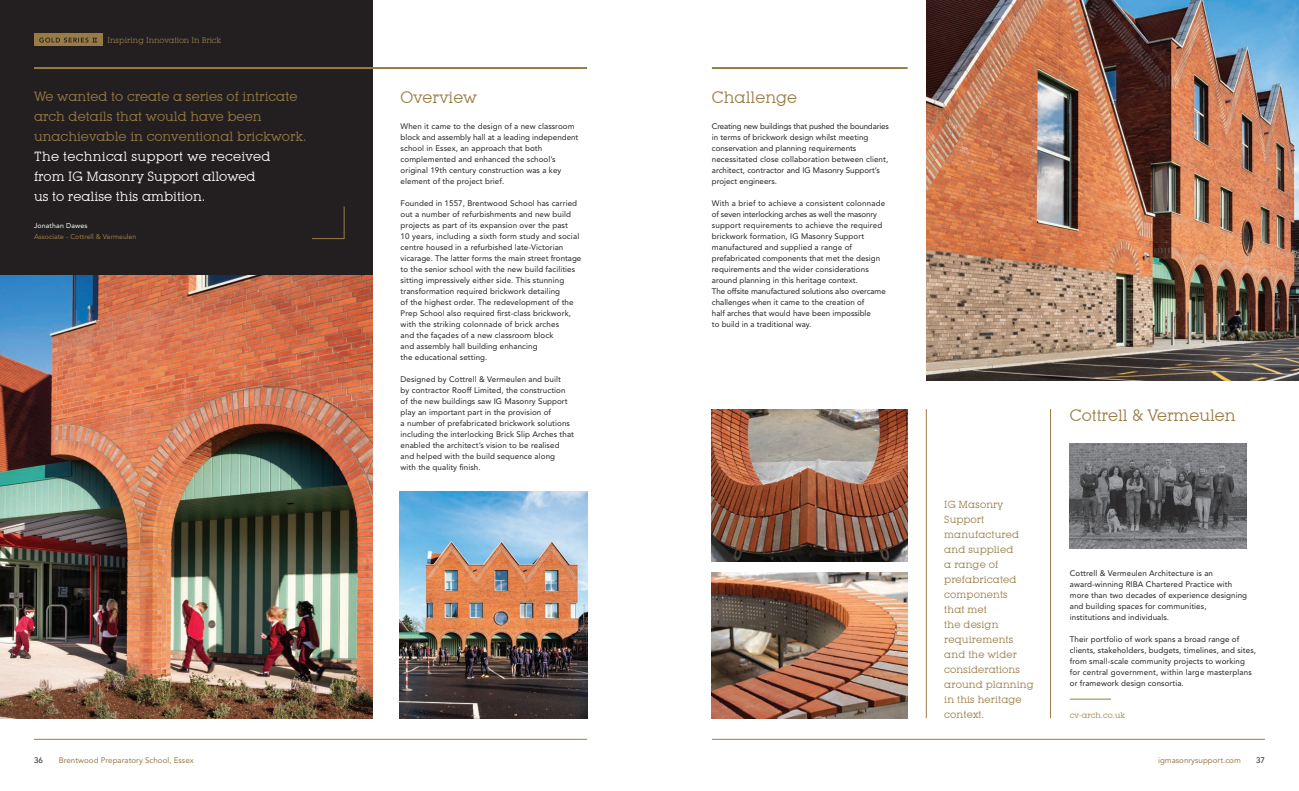
<style>
.page{position:relative;width:1299px;height:791px;background:#fff}
.page>*{position:absolute;margin:0;border:0;box-sizing:border-box;transform-origin:0 0}
.t1{font:16px "Lubalin Graph IT Cby BT";color:#997c45}
.t2{font:13px/20px "Lubalin Graph IT Cby BT";color:#997c45}
.t3{font:13px/20px "Lubalin Graph IT Cby BT";color:#fff}
.t4{font:10px/15px "Lubalin Graph IT Cby BT";letter-spacing:.01em;color:#997c45}
.t5{font:8px/11px "Avenir LT Std";letter-spacing:.01em;color:#231f20}
.t6{font:8px "Avenir LT Std";color:#997c45}
.t7{font:8px "Lubalin Graph IT Cby BT";color:#997c45}
.t8{font:7px "Avenir LT Std";color:#997c45}
.t9{font:7px "Avenir LT Std";letter-spacing:.02em;color:#fff}
</style>
<div class="page">
<div style="left:0;top:0;width:372px;height:443px;background:#231f20"></div>
<img style="left:0;top:275px;width:372px;height:443px">
<img style="left:926px;top:0;width:372px;height:381px">
<img style="left:400px;top:492px;width:187px;height:226px">
<img style="left:711px;top:572px;width:196px;height:146px">
<img style="left:711px;top:409px;width:196px;height:152px">
<img style="left:1069px;top:443px;width:177px;height:106px">
<hr style="left:1069px;top:699px;width:41px;height:1px;background:#997c45">
<hr style="left:711px;top:739px;width:553px;height:1px;background:#997c45">
<hr style="left:34px;top:739px;width:553px;height:1px;background:#997c45">
<hr style="left:711px;top:67px;width:196px;height:2px;background:#997c45">
<hr style="left:34px;top:67px;width:553px;height:2px;background:#997c45">
<hr style="left:1050px;top:409px;width:1px;height:309px;background:#997c45">
<hr style="left:926px;top:409px;width:1px;height:309px;background:#997c45">
<svg style="left:312px;top:206px;width:32px;height:33px"></svg>
<div style="left:34px;top:34px;width:68px;height:12px;background:#997c45"></div>
<svg style="left:39px;top:38px;width:58px;height:5px"></svg>
<p class="t7" style="left:107px;top:35px;width:115px">Inspiring Innovation In Brick</p>
<h2 class="t2" style="left:34px;top:86px;width:274px">We wanted to create a series of intricate arch details that would have been unachievable in conventional brickwork.</h2>
<h2 class="t3" style="left:34px;top:146px;width:238px">The technical support we received from IG Masonry Support allowed us to realise this ambition.</h2>
<p class="t9" style="left:34px;top:221px;width:55px">Jonathan Dawes</p>
<p class="t8" style="left:34px;top:232px;width:104px">Associate - Cottrell &amp; Vermeulen</p>
<h1 class="t1" style="left:400px;top:87px;width:78px">Overview</h1>
<p class="t5" style="left:400px;top:121px;width:179px">When it came to the design of a new classroom block and assembly hall at a leading independent school in Essex, an approach that both complemented and enhanced the school’s original 19th century construction was a key element of the project brief.</p>
<p class="t5" style="left:400px;top:198px;width:182px">Founded in 1557, Brentwood School has carried out a number of refurbishments and new build projects as part of its expansion over the past<br>10 years, including a sixth form study and social centre housed in a refurbished late-Victorian vicarage. The latter forms the main street frontage to the senior school with the new build facilities sitting impressively either side. This stunning transformation required brickwork detailing<br>of the highest order. The redevelopment of the Prep School also required first-class brickwork, with the striking colonnade of brick arches<br>and the façades of a new classroom block<br>and assembly hall building enhancing<br>the educational setting.</p>
<p class="t5" style="left:400px;top:374px;width:175px">Designed by Cottrell &amp; Vermeulen and built<br>by contractor Rooff Limited, the construction of the new buildings saw IG Masonry Support play an important part in the provision of<br>a number of prefabricated brickwork solutions including the interlocking Brick Slip Arches that enabled the architect’s vision to be realised and helped with the build sequence along<br>with the quality finish.</p>
<h1 class="t1" style="left:711px;top:87px;width:87px">Challenge</h1>
<p class="t5" style="left:711px;top:121px;width:178px">Creating new buildings that pushed the boundaries in terms of brickwork design whilst meeting conservation and planning requirements necessitated close collaboration between client, architect, contractor and IG Masonry Support’s project engineers.</p>
<p class="t5" style="left:711px;top:198px;width:175px">With a brief to achieve a consistent colonnade of seven interlocking arches as well the masonry support requirements to achieve the required brickwork formation, IG Masonry Support manufactured and supplied a range of prefabricated components that met the design requirements and the wider considerations around planning in this heritage context.<br>The offsite manufactured solutions also overcame challenges when it came to the creation of<br>half arches that would have been impossible<br>to build in a traditional way.</p>
<p class="t4" style="left:944px;top:497px;width:91px">IG Masonry<br>Support manufactured and supplied<br>a range of prefabricated components<br>that met<br>the design requirements and the wider considerations around planning in this heritage context.</p>
<h1 class="t1" style="left:1069px;top:406px;width:167px">Cottrell &amp; Vermeulen</h1>
<p class="t5" style="left:1069px;top:568px;width:179px">Cottrell &amp; Vermeulen Architecture is an award-winning RIBA Chartered Practice with more than two decades of experience designing and building spaces for communities, institutions and individuals.</p>
<p class="t5" style="left:1069px;top:634px;width:188px">Their portfolio of work spans a broad range of clients, stakeholders, budgets, timelines, and sites, from small-scale community projects to working for central government, within large masterplans or framework design consortia.</p>
<p class="t7" style="left:1069px;top:710px;width:57px">cv-arch.co.uk</p>
<p class="t6" style="left:59px;top:755px;width:136px">Brentwood Preparatory School, Essex</p>
<p class="t5" style="left:34px;top:755px;width:10px">36</p>
<p class="t6" style="left:1157px;top:755px;width:84px">igmasonrysupport.com</p>
<p class="t5" style="left:1255px;top:755px;width:10px">37</p>
</div>
